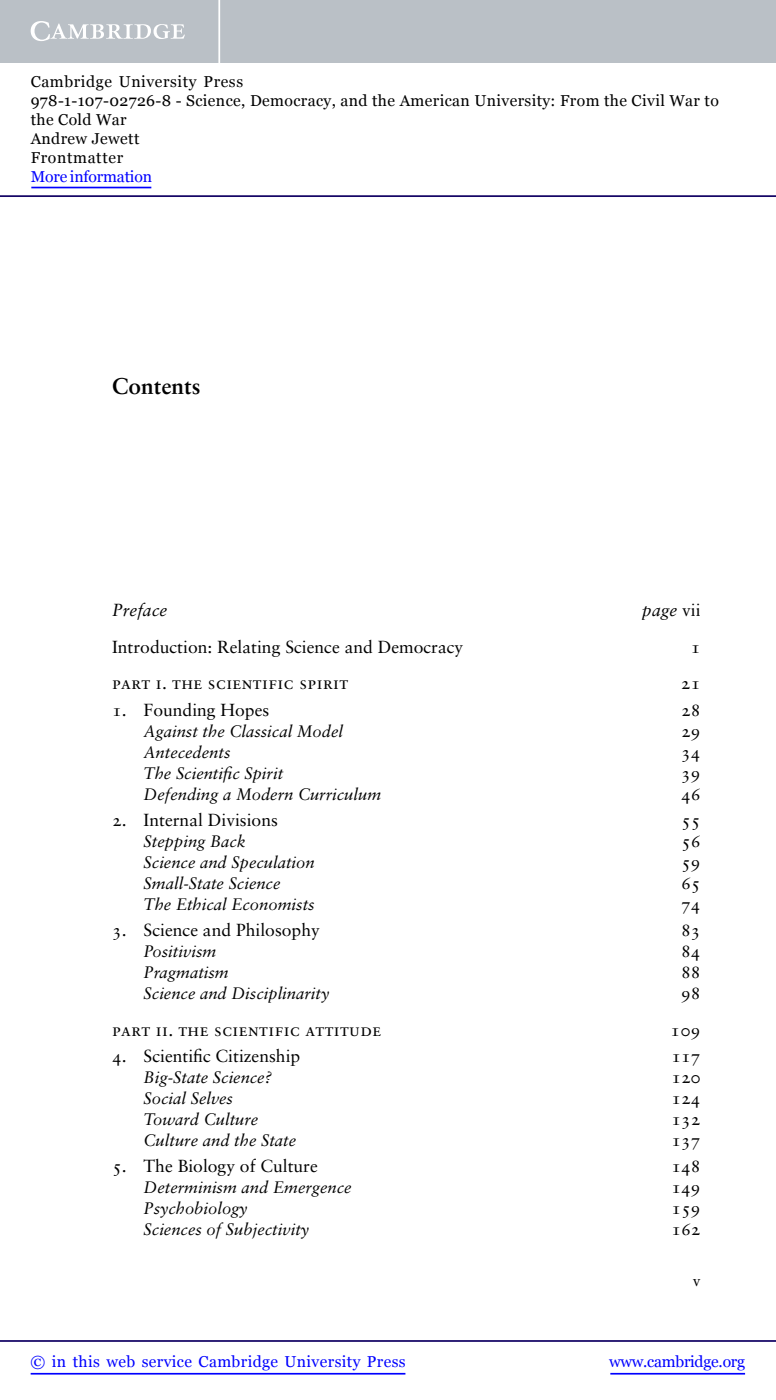
<style>
.page{position:relative;width:776px;height:1400px;background:#fff}
.page>*{position:absolute;margin:0;border:0;box-sizing:border-box;transform-origin:0 0}
.t1{font:700 22.75px "Sabon LT Std";color:#000}
.t2{font:17.5px "Sabon LT Std";color:#000}
.t3{font:17.5px "Sabon LT Std";letter-spacing:.025em;color:#000}
.t4{font:italic 17.5px "Sabon LT Std";color:#000}
.t5{font:italic 16.62px "Sabon LT Std";color:#000}
.t6{font:15.75px/18.9px "Georgia";letter-spacing:.025em;color:#000}
.t7{font:15.75px "Georgia";letter-spacing:.025em;color:#00f}
.t8{font:15.75px "Georgia";letter-spacing:-.015em;color:#00f}
.t9{font:15.75px "Georgia";letter-spacing:-.01em;color:#00f}
.t10{font:15.75px "Sabon LT Std";color:#000}
.s1{font-style:normal}
</style>
<div class="page">
<div style="left:0;top:0;width:775px;height:63px;background:#bac0c6"></div>
<svg style="left:31px;top:21px;width:154px;height:20px"></svg>
<hr style="left:218px;top:0;width:2px;height:63px;background:#fff">
<hr style="left:0;top:195px;width:775px;height:2px;background:#150666">
<hr style="left:610px;top:1373px;width:134px;height:2px;background:#00f">
<hr style="left:0;top:1340px;width:775px;height:2px;background:#150666">
<hr style="left:31px;top:1373px;width:374px;height:2px;background:#00f">
<hr style="left:31px;top:187px;width:120px;height:1px;background:#00f">
<p class="t6" style="left:31px;top:72px;width:689px">Cambridge University Press<br>978-1-107-02726-8 - Science, Democracy, and the American University: From the Civil War to the Cold War<br>Andrew Jewett<br>Frontmatter</p>
<p class="t9" style="left:31px;top:167px;width:123px">More information</p>
<p class="t1" style="left:112px;top:372px;width:90px">Contents</p>
<p class="t4" style="left:112px;top:600px;width:57px">Preface</p>
<p class="t4" style="left:642px;top:600px;width:60px">page <span class="s1">vii</span></p>
<p class="t2" style="left:112px;top:636px;width:352px">Introduction: Relating Science and Democracy</p>
<p class="t2" style="left:690px;top:636px;width:11px">1</p>
<p class="t3" style="left:112px;top:673px;width:237px">Part I. The scientific spirit</p>
<p class="t2" style="left:680px;top:673px;width:21px">21</p>
<p class="t2" style="left:112px;top:699px;width:159px">1. Founding Hopes</p>
<p class="t2" style="left:681px;top:699px;width:21px">28</p>
<p class="t5" style="left:143px;top:721px;width:201px">Against the Classical Model</p>
<p class="t2" style="left:681px;top:720px;width:21px">29</p>
<p class="t5" style="left:143px;top:742px;width:88px">Antecedents</p>
<p class="t2" style="left:681px;top:741px;width:21px">34</p>
<p class="t5" style="left:143px;top:763px;width:141px">The Scientific Spirit</p>
<p class="t2" style="left:681px;top:762px;width:21px">39</p>
<p class="t5" style="left:143px;top:784px;width:239px">Defending a Modern Curriculum</p>
<p class="t2" style="left:681px;top:783px;width:21px">46</p>
<p class="t2" style="left:112px;top:809px;width:167px">2. Internal Divisions</p>
<p class="t2" style="left:681px;top:809px;width:21px">55</p>
<p class="t5" style="left:143px;top:832px;width:104px">Stepping Back</p>
<p class="t2" style="left:681px;top:830px;width:21px">56</p>
<p class="t5" style="left:143px;top:853px;width:172px">Science and Speculation</p>
<p class="t2" style="left:681px;top:851px;width:21px">59</p>
<p class="t5" style="left:143px;top:874px;width:138px">Small-State Science</p>
<p class="t2" style="left:681px;top:872px;width:21px">65</p>
<p class="t5" style="left:143px;top:895px;width:172px">The Ethical Economists</p>
<p class="t2" style="left:681px;top:893px;width:21px">74</p>
<p class="t2" style="left:112px;top:920px;width:209px">3. Science and Philosophy</p>
<p class="t2" style="left:681px;top:920px;width:21px">83</p>
<p class="t5" style="left:143px;top:942px;width:74px">Positivism</p>
<p class="t2" style="left:681px;top:941px;width:21px">84</p>
<p class="t5" style="left:143px;top:963px;width:87px">Pragmatism</p>
<p class="t2" style="left:681px;top:962px;width:21px">88</p>
<p class="t5" style="left:143px;top:984px;width:187px">Science and Disciplinarity</p>
<p class="t2" style="left:681px;top:983px;width:21px">98</p>
<p class="t3" style="left:112px;top:1019px;width:270px">Part II. The scientific attitude</p>
<p class="t2" style="left:670px;top:1019px;width:32px">109</p>
<p class="t2" style="left:112px;top:1046px;width:190px">4. Scientific Citizenship</p>
<p class="t2" style="left:671px;top:1046px;width:31px">117</p>
<p class="t5" style="left:143px;top:1068px;width:130px">Big-State Science?</p>
<p class="t2" style="left:671px;top:1067px;width:31px">120</p>
<p class="t5" style="left:143px;top:1089px;width:91px">Social Selves</p>
<p class="t2" style="left:671px;top:1088px;width:31px">124</p>
<p class="t5" style="left:143px;top:1110px;width:116px">Toward Culture</p>
<p class="t2" style="left:671px;top:1109px;width:31px">132</p>
<p class="t5" style="left:143px;top:1131px;width:154px">Culture and the State</p>
<p class="t2" style="left:671px;top:1130px;width:31px">137</p>
<p class="t2" style="left:112px;top:1156px;width:207px">5. The Biology of Culture</p>
<p class="t2" style="left:671px;top:1156px;width:31px">148</p>
<p class="t5" style="left:143px;top:1178px;width:209px">Determinism and Emergence</p>
<p class="t2" style="left:671px;top:1177px;width:31px">149</p>
<p class="t5" style="left:143px;top:1199px;width:105px">Psychobiology</p>
<p class="t2" style="left:671px;top:1198px;width:31px">159</p>
<p class="t5" style="left:143px;top:1220px;width:167px">Sciences of Subjectivity</p>
<p class="t2" style="left:671px;top:1219px;width:31px">162</p>
<p class="t10" style="left:692px;top:1271px;width:9px">v</p>
<p class="t7" style="left:31px;top:1352px;width:376px">© in this web service Cambridge University Press</p>
<p class="t8" style="left:608px;top:1352px;width:137px">www.cambridge.org</p>
</div>
